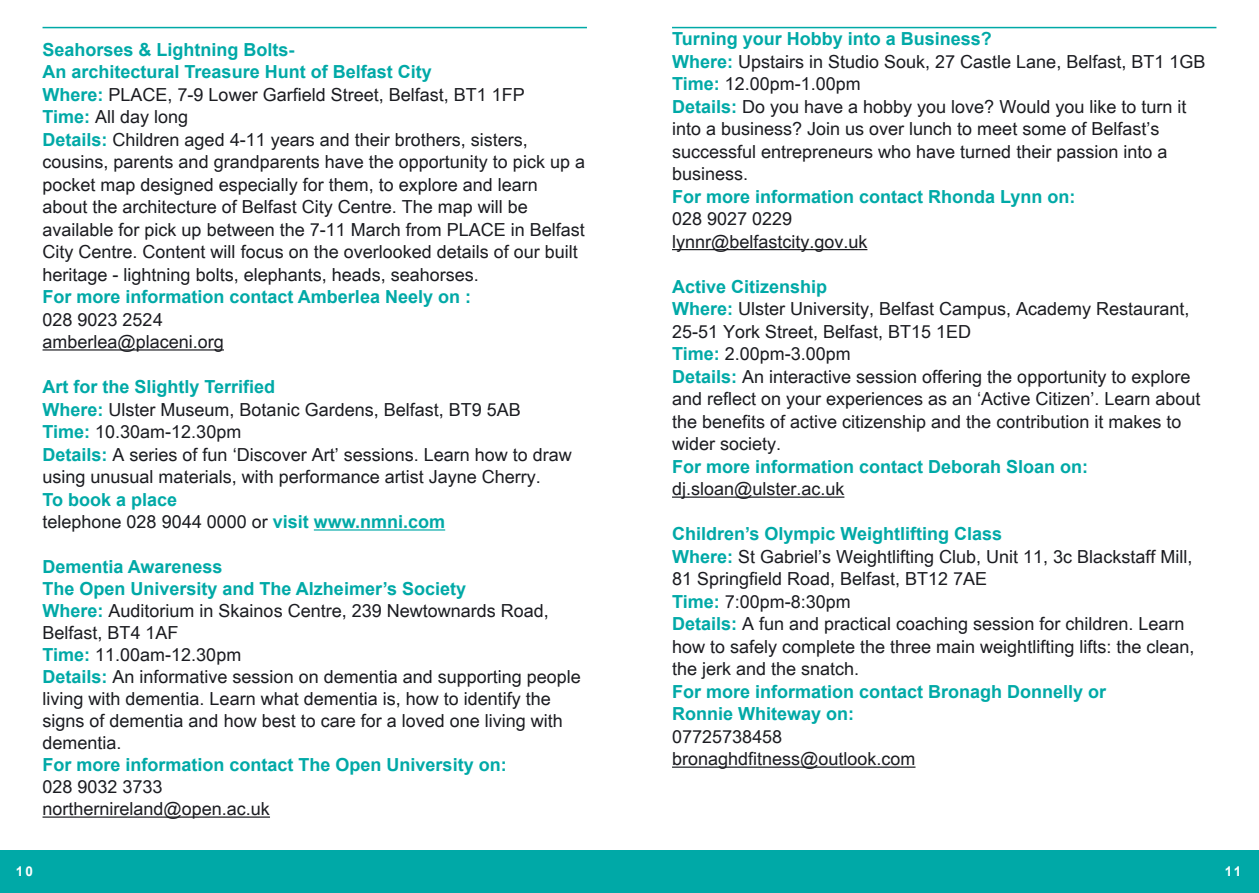
<style>
.page{position:relative;width:1259px;height:893px;background:#fff}
.page>*{position:absolute;margin:0;border:0;box-sizing:border-box;transform-origin:0 0}
.t1{font:18px/22.5px "Arial";color:#1b1c21}
.t2{font:700 18px/22.5px "Arial";color:#00a9a7}
.t3{font:700 13.5px "Arial";color:#fff}
.s1{font-weight:700;color:#00a9a7}
.s2{font-weight:400;color:#1b1c21}
.s3{color:#231f20}
</style>
<div class="page">
<hr style="left:672px;top:249px;width:195px;height:1px;background:#1b1c21">
<hr style="left:672px;top:496px;width:172px;height:2px;background:#1b1c21">
<hr style="left:672px;top:766px;width:243px;height:2px;background:#1b1c21">
<div style="left:628px;top:850px;width:631px;height:43px;background:#00a9a7"></div>
<hr style="left:672px;top:27px;width:544px;height:1px;background:#00a9a7">
<hr style="left:43px;top:349px;width:181px;height:2px;background:#1b1c21">
<hr style="left:314px;top:529px;width:131px;height:2px;background:#00a9a7">
<hr style="left:43px;top:816px;width:227px;height:2px;background:#1b1c21">
<div style="left:0;top:850px;width:629px;height:43px;background:#00a9a7"></div>
<hr style="left:43px;top:27px;width:544px;height:1px;background:#00a9a7">
<p class="t1" style="left:43px;top:38px;width:544px"><span class="s1">Seahorses &amp; Lightning Bolts-<br>An architectural Treasure hunt of Belfast city<br>Where:</span> PLACE, 7-9 Lower Garfield Street, Belfast, BT1 1FP<br><span class="s1">Time:</span> All day long<br><span class="s1">Details:</span> Children aged 4-11 years and their brothers, sisters, cousins, parents and grandparents have the opportunity to pick up a pocket map designed especially for them, to explore and learn about the architecture of Belfast City Centre. The map will be available for pick up between the 7-11 March from PLACE in Belfast City Centre. Content will focus on the overlooked details of our built heritage - lightning bolts, elephants, heads, seahorses.</p>
<p class="t2" style="left:43px;top:286px;width:430px">For more information contact Amberlea Neely on :</p>
<p class="t1" style="left:43px;top:308px;width:183px">028 9023 2524 amberlea@placeni.org</p>
<p class="t1" style="left:43px;top:376px;width:531px"><span class="s1">Art for the Slightly Terrified<br>Where:</span> Ulster Museum, Botanic Gardens, Belfast, BT9 5AB <span class="s1">Time:</span> 10.30am-12.30pm<br><span class="s1">Details:</span> A series of fun ‘Discover Art’ sessions. Learn how to draw using unusual materials, with performance artist Jayne Cherry.</p>
<p class="t2" style="left:43px;top:488px;width:404px">To book a place<br><span class="s2">telephone 028 9044 0000 or</span> visit www.nmni.com</p>
<p class="t1" style="left:42px;top:556px;width:540px;line-height:22px"><span class="s1">Dementia Awareness<br>The open University and The Alzheimer’s Society<br>Where:</span> Auditorium in Skainos Centre, 239 Newtownards Road, Belfast, BT4 1AF<br><span class="s1">Time:</span> 11.00am-12.30pm<br><span class="s1">Details:</span> An informative session on dementia and supporting people living with dementia. Learn what dementia is, how to identify the signs of dementia and how best to care for a loved one living with dementia.</p>
<p class="t2" style="left:42px;top:754px;width:466px">For more information contact The open University on:</p>
<p class="t1" style="left:42px;top:776px;width:229px;line-height:22px">028 9032 3733 northernireland@open.ac.uk</p>
<p class="t1" style="left:672px;top:28px;width:535px"><span class="s1">Turning your hobby into a Business?<br>Where:</span> Upstairs in Studio Souk, 27 Castle Lane, Belfast, BT1 1GB <span class="s1">Time:</span> 12.00pm-1.00pm<br><span class="s1">Details:</span> Do you have a hobby you love? Would you like to turn it into a business? Join us over lunch to meet some of Belfast’s successful entrepreneurs who have turned their passion into a business.</p>
<p class="t2" style="left:672px;top:185px;width:405px">For more information contact rhonda Lynn on:</p>
<p class="t1" style="left:672px;top:208px;width:197px">028 9027 0229 lynnr@belfastcity.gov.uk</p>
<p class="t1" style="left:672px;top:275px;width:530px"><span class="s1">Active citizenship<br>Where:</span> Ulster University, Belfast Campus, Academy Restaurant, 25-51 York Street, Belfast, BT15 1ED<br><span class="s1">Time:</span> 2.00pm-3.00pm<br><span class="s1">Details:</span> An interactive session offering the opportunity to explore and reflect on your experiences as an <span class="s3">‘</span>Active Citizen’. Learn about the benefits of active citizenship and the contribution it makes to wider society.</p>
<p class="t2" style="left:672px;top:455px;width:418px">For more information contact Deborah Sloan on:</p>
<p class="t1" style="left:672px;top:478px;width:174px">dj.sloan@ulster.ac.uk</p>
<p class="t1" style="left:672px;top:523px;width:524px"><span class="s1">children’s olympic Weightlifting class<br>Where:</span> St Gabriel’s Weightlifting Club, Unit 11, 3c Blackstaff Mill, 81 Springfield Road, Belfast, BT12 7AE<br><span class="s1">Time:</span> 7:00pm-8:30pm<br><span class="s1">Details:</span> A fun and practical coaching session for children. Learn how to safely complete the three main weightlifting lifts: the clean, the jerk and the snatch.</p>
<p class="t2" style="left:672px;top:680px;width:436px">For more information contact Bronagh Donnelly or ronnie Whiteway on:</p>
<p class="t1" style="left:672px;top:725px;width:245px">07725738458 bronaghdfitness@outlook.com</p>
<p class="t3" style="left:16px;top:864px;width:19px">10</p>
<p class="t3" style="left:1225px;top:864px;width:18px">11</p>
</div>
